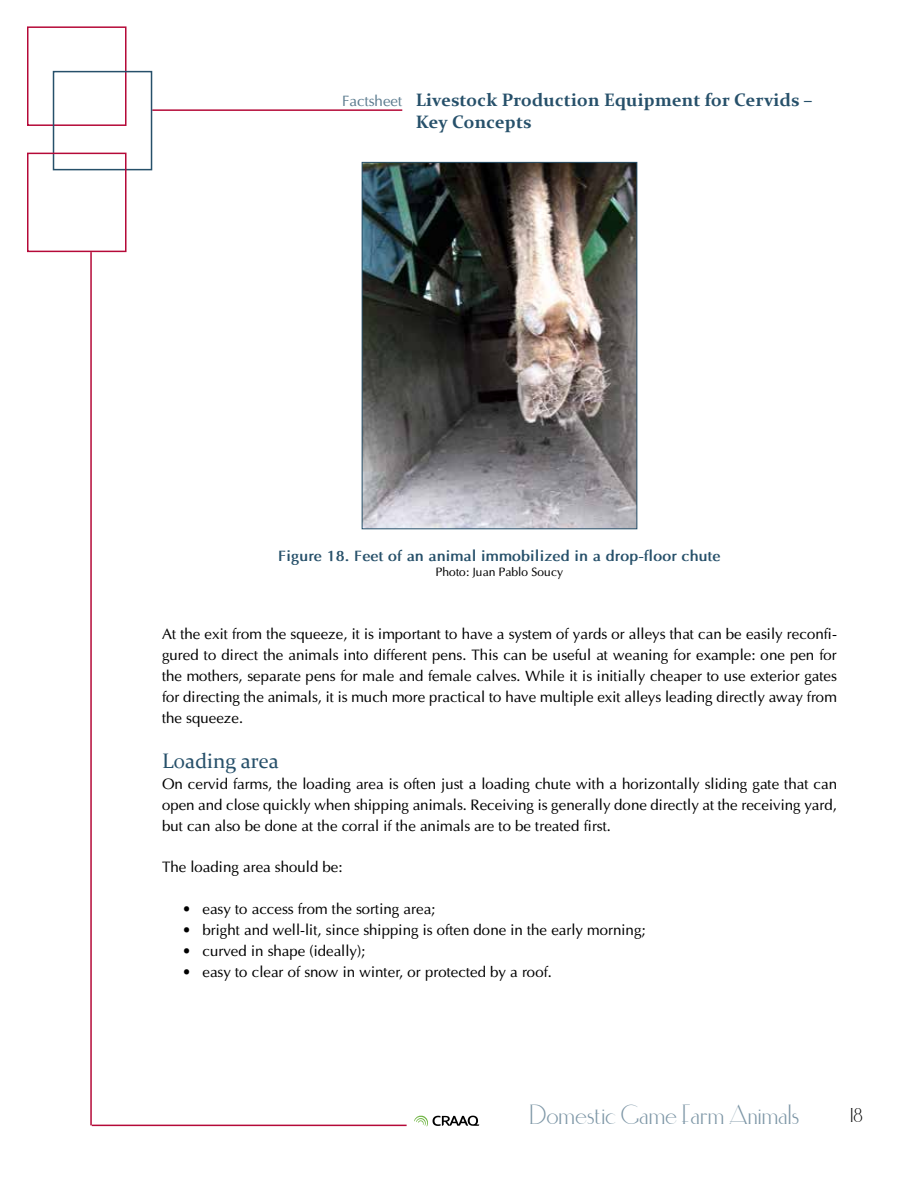
<style>
.page{position:relative;width:918px;height:1188px;background:#fff}
.page>*{position:absolute;margin:0;border:0;box-sizing:border-box;transform-origin:0 0}
.t1{font:27px "Elisia";color:#7d96a6}
.t2{font:21px "Constantia";color:#26506a}
.t3{font:19.5px "Elisia";color:#000}
.t4{font:700 18px/21.6px "Constantia";letter-spacing:.01em;color:#26506a}
.t5{font:15px/21px "Optima";color:#000;text-align:justify}
.t6{font:700 15px "Optima";color:#26506a}
.t7{font:15px "Optima";color:#5c7c8f}
.t8{font:12px "Optima";color:#000}
</style>
<div class="page">
<hr style="left:90px;top:252px;width:2px;height:873px;background:#b50938">
<hr style="left:92px;top:1125px;width:315px;height:1px;background:#b50938">
<svg style="left:414px;top:1115px;width:65px;height:11px"></svg>
<hr style="left:152px;top:109px;width:250px;height:2px;background:#b50938">
<div style="left:27px;top:26px;width:100px;height:100px;border:2px solid #b50938"></div>
<div style="left:53px;top:71px;width:99px;height:99px;border:2px solid #26506a"></div>
<div style="left:27px;top:153px;width:100px;height:99px;border:2px solid #b50938"></div>
<img style="left:364px;top:164px;width:271px;height:363px">
<div style="left:362px;top:162px;width:275px;height:367px;border:1px solid #26506a"></div>
<p class="t7" style="left:342px;top:92px;width:62px">Factsheet</p>
<p class="t4" style="left:416px;top:88px;width:398px">Livestock Production Equipment for Cervids –<br>Key Concepts</p>
<p class="t6" style="left:278px;top:547px;width:444px">Figure 18. Feet of an animal immobilized in a drop-floor chute</p>
<p class="t8" style="left:436px;top:565px;width:129px">Photo: Juan Pablo Soucy</p>
<p class="t5" style="left:162px;top:623px;width:677px">At the exit from the squeeze, it is important to have a system of yards or alleys that can be easily reconfi&shy;gured to direct the animals into different pens. This can be useful at weaning for example: one pen for the mothers, separate pens for male and female calves. While it is initially cheaper to use exterior gates for directing the animals, it is much more practical to have multiple exit alleys leading directly away from the squeeze.</p>
<h2 class="t2" style="left:162px;top:747px;width:118px">Loading area</h2>
<p class="t5" style="left:162px;top:773px;width:677px">On cervid farms, the loading area is often just a loading chute with a horizontally sliding gate that can open and close quickly when shipping animals. Receiving is generally done directly at the receiving yard, but can also be done at the corral if the animals are to be treated first.</p>
<p class="t5" style="left:162px;top:857px;width:182px">The loading area should be:</p>
<p class="t5" style="left:182px;top:898px;width:465px;text-align:left">∙ easy to access from the sorting area;<br>∙ bright and well-lit, since shipping is often done in the early morning; ∙ curved in shape (ideally);<br>∙ easy to clear of snow in winter, or protected by a roof.</p>
<h1 class="t1" style="left:530px;top:1102px;width:271px">Domestic Game Farm Animals</h1>
<h3 class="t3" style="left:851px;top:1106px;width:14px">18</h3>
</div>
